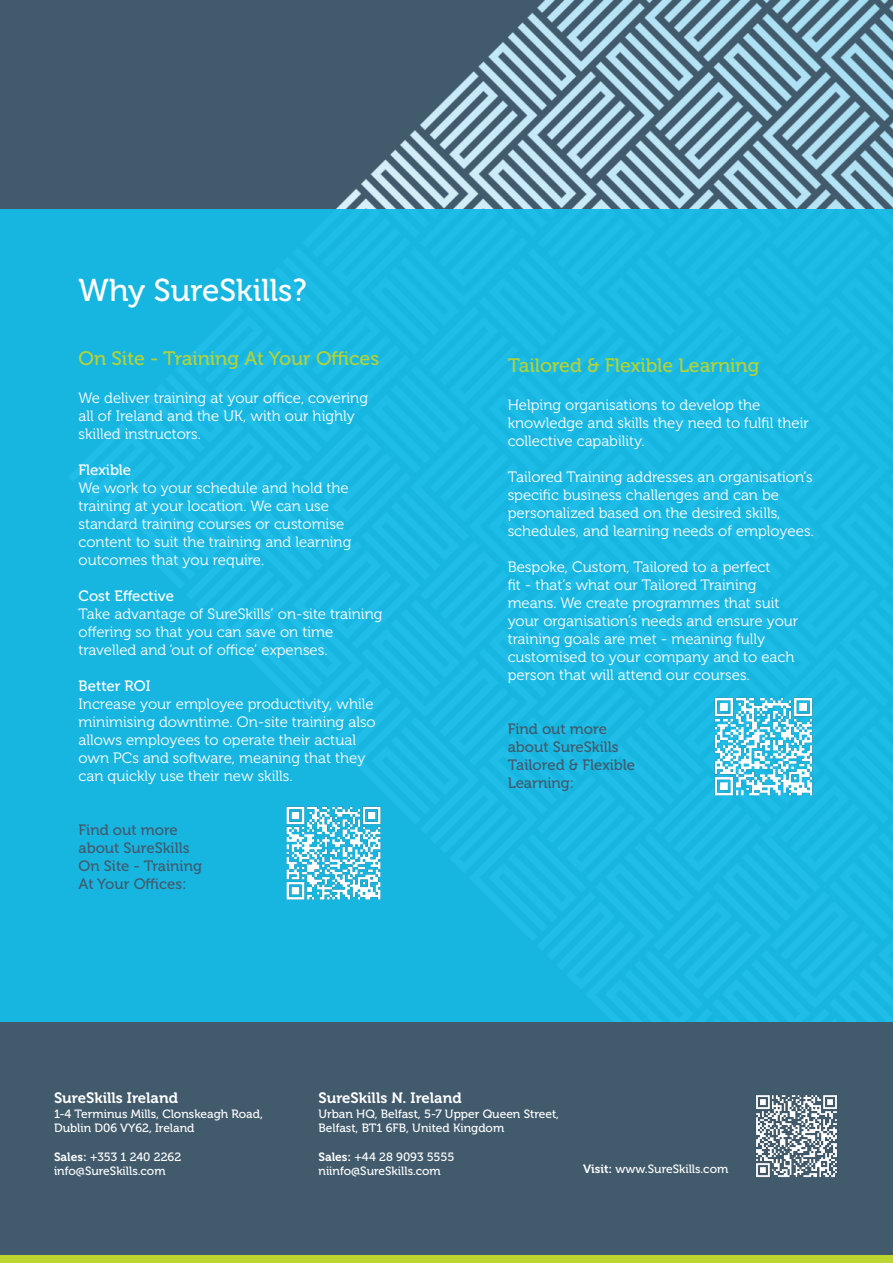
<style>
.page{position:relative;width:893px;height:1263px;background:#415a6c}
.page>*{position:absolute;margin:0;border:0;box-sizing:border-box;transform-origin:0 0}
.t1{font:31.5px "Museo 500";color:#fff}
.p1_white{font:19.5px "Museo 500";color:#b3d237}
.p1_white-2{font:15px/18px "Museo 300";color:#fff}
.p1_white-3{font:15px "Museo 500";color:#415a6c}
.t2{font:15px "Museo 700";color:#fff}
.p1_white-4{font:15px "Museo 500";color:#fff}
.t3{font:12px "Museo 500";color:#fff}
.s1{font-family:"Museo 700"}
</style>
<div class="page">
<img style="left:69px;top:0;width:824px;height:210px">
<div style="left:0;top:210px;width:893px;height:812px;background:#16bbe7"></div>
<img style="left:714px;top:697px;width:99px;height:99px">
<img style="left:286px;top:806px;width:95px;height:94px">
<div style="left:0;top:1255px;width:893px;height:8px;background:#bcd531"></div>
<img style="left:756px;top:1095px;width:81px;height:83px">
<p class="t1" style="left:79px;top:273px;width:230px">Why SureSkills?</p>
<p class="p1_white" style="left:79px;top:348px;width:302px">On Site - Training At Your Offices</p>
<p class="p1_white-2" style="left:79px;top:389px;width:291px">We deliver training at your office, covering all of Ireland and the UK, with our highly skilled instructors.</p>
<p class="p1_white-4" style="left:79px;top:462px;width:54px">Flexible</p>
<p class="p1_white-2" style="left:79px;top:479px;width:274px">We work to your schedule and hold the training at your location. We can use standard training courses or customise content to suit the training and learning outcomes that you require.</p>
<p class="p1_white-4" style="left:79px;top:588px;width:97px">Cost Effective</p>
<p class="p1_white-2" style="left:79px;top:605px;width:306px">Take advantage of SureSkills’ on-site training offering so that you can save on time travelled and ‘out of office’ expenses.</p>
<p class="p1_white-4" style="left:79px;top:678px;width:73px">Better ROI</p>
<p class="p1_white-2" style="left:79px;top:695px;width:299px">Increase your employee productivity, while minimising downtime. On-site training also allows employees to operate their actual own PCs and software, meaning that they can quickly use their new skills.</p>
<p class="p1_white-3" style="left:79px;top:822px;width:101px">Find out more</p>
<p class="p1_white-3" style="left:79px;top:840px;width:113px">about SureSkills</p>
<p class="p1_white-3" style="left:79px;top:858px;width:125px">On Site - Training</p>
<p class="p1_white-3" style="left:79px;top:876px;width:110px">At Your Offices:</p>
<p class="p1_white" style="left:508px;top:355px;width:253px">Tailored &amp; Flexible Learning</p>
<p class="p1_white-2" style="left:508px;top:396px;width:303px">Helping organisations to develop the knowledge and skills they need to fulfil their collective capability.</p>
<p class="p1_white-2" style="left:508px;top:468px;width:308px">Tailored Training addresses an organisation’s specific business challenges and can be personalized based on the desired skills, schedules, and learning needs of employees.</p>
<p class="p1_white-2" style="left:508px;top:558px;width:292px">Bespoke, Custom, Tailored to a perfect<br>fit - that’s what our Tailored Training means. We create programmes that suit your organisation’s needs and ensure your training goals are met - meaning fully customised to your company and to each person that will attend our courses.</p>
<p class="p1_white-3" style="left:508px;top:721px;width:101px">Find out more</p>
<p class="p1_white-3" style="left:508px;top:739px;width:113px">about SureSkills</p>
<p class="p1_white-3" style="left:508px;top:757px;width:129px">Tailored &amp; Flexible</p>
<p class="p1_white-3" style="left:508px;top:775px;width:68px">Learning:</p>
<p class="t2" style="left:54px;top:1090px;width:125px">SureSkills Ireland</p>
<p class="t3" style="left:54px;top:1107px;width:210px">1-4 Terminus Mills, Clonskeagh Road,</p>
<p class="t3" style="left:54px;top:1121px;width:142px">Dublin D06 VY62, Ireland</p>
<p class="t3" style="left:54px;top:1150px;width:129px"><span class="s1">Sales:</span> +353 1 240 2262</p>
<p class="t3" style="left:54px;top:1165px;width:113px">info@SureSkills.com</p>
<p class="t2" style="left:318px;top:1090px;width:145px">SureSkills N. Ireland</p>
<p class="t3" style="left:318px;top:1107px;width:242px">Urban HQ, Belfast, 5-7 Upper Queen Street,</p>
<p class="t3" style="left:318px;top:1121px;width:187px">Belfast, BT1 6FB, United Kingdom</p>
<p class="t3" style="left:318px;top:1150px;width:137px"><span class="s1">Sales:</span> +44 28 9093 5555</p>
<p class="t3" style="left:318px;top:1165px;width:124px">niinfo@SureSkills.com</p>
<p class="t3" style="left:583px;top:1162px;width:147px"><span class="s1">Visit:</span> www.SureSkills.com</p>
</div>
